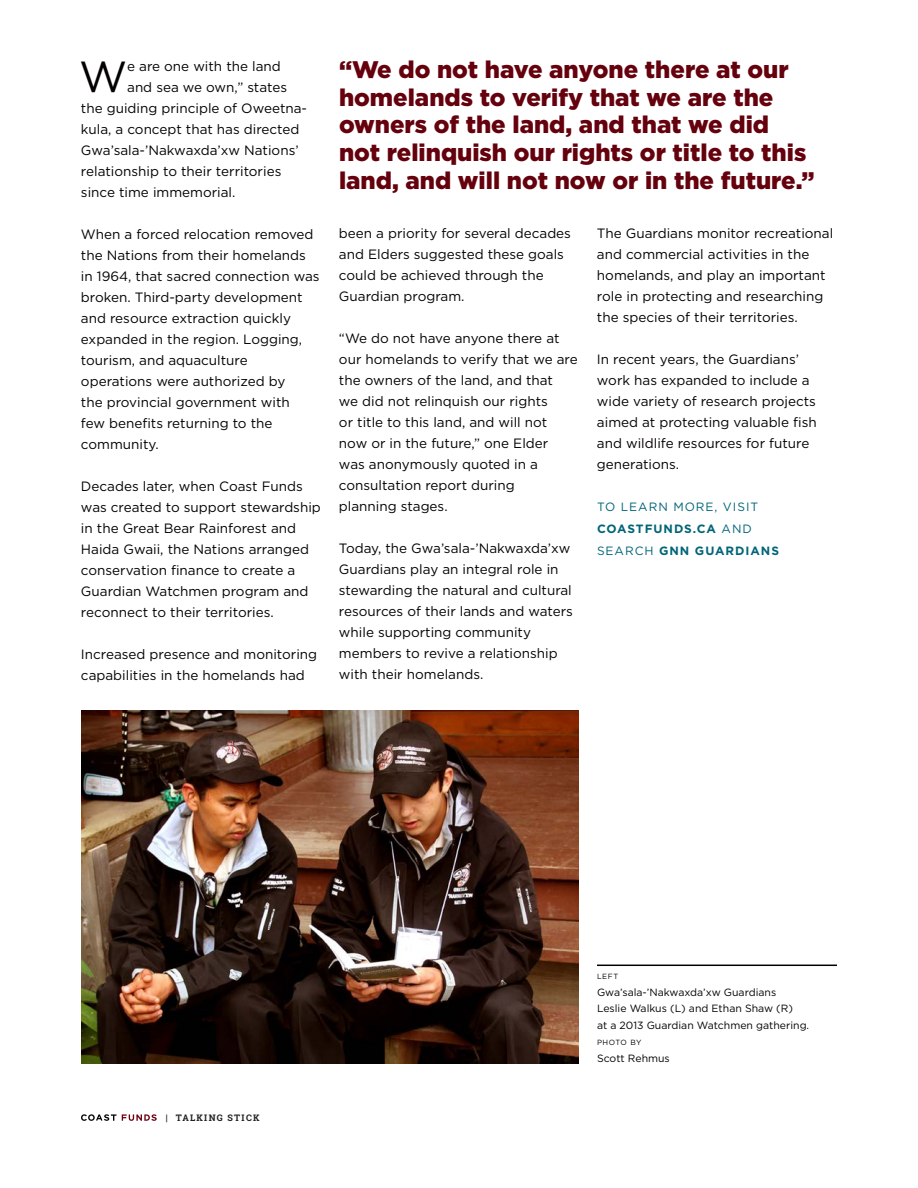
<style>
.page{position:relative;width:918px;height:1188px;background:#fff}
.page>*{position:absolute;margin:0;border:0;box-sizing:border-box;transform-origin:0 0}
.DropCap{font:43.5px "Gotham";color:#040101}
.Quote_Underline{font:900 24px/27.6px "Gotham";color:#65010d}
.Body{font:13.5px/21px "Gotham";color:#040101}
.DropCap-2{font:13.5px "Gotham";color:#040101}
.Body_Underline{font:12px/21.6px "Gotham";letter-spacing:.08em;color:#006578}
.Photo_Underline2{font:10.5px/16.5px "Gotham";color:#040101}
.t1{font:700 9px "Roboto Slab";letter-spacing:.14em;color:#231f20}
.t2{font:7.5px "Gotham";letter-spacing:.08em;color:#040101}
.s1{font-weight:700}
</style>
<div class="page">
<svg style="left:81px;top:1114px;width:76px;height:7px"></svg>
<img style="left:81px;top:710px;width:498px;height:354px">
<hr style="left:597px;top:965px;width:240px;height:1px;background:#040101">
<p class="DropCap" style="left:79px;top:52px;width:50px">W</p>
<p class="DropCap-2" style="left:127px;top:58px;width:155px">e are one with the land</p>
<p class="DropCap-2" style="left:127px;top:79px;width:161px">and sea we own,” states</p>
<p class="DropCap-2" style="left:81px;top:100px;width:228px">the guiding principle of Oweetna-</p>
<p class="DropCap-2" style="left:81px;top:121px;width:220px">kula, a concept that has directed</p>
<p class="DropCap-2" style="left:81px;top:142px;width:219px">Gwa’sala-’Nakwaxda’xw Nations’</p>
<p class="DropCap-2" style="left:81px;top:163px;width:202px">relationship to their territories</p>
<p class="DropCap-2" style="left:81px;top:184px;width:156px">since time immemorial.</p>
<p class="Body" style="left:81px;top:223px;width:240px">When a forced relocation removed the Nations from their homelands in 1964, that sacred connection was broken. Third-party development and resource extraction quickly expanded in the region. Logging, tourism, and aquaculture operations were authorized by<br>the provincial government with<br>few benefits returning to the community.</p>
<p class="Body" style="left:81px;top:475px;width:241px">Decades later, when Coast Funds was created to support stewardship in the Great Bear Rainforest and<br>Haida Gwaii, the Nations arranged conservation finance to create a<br>Guardian Watchmen program and reconnect to their territories.</p>
<p class="Body" style="left:81px;top:643px;width:238px">Increased presence and monitoring capabilities in the homelands had</p>
<p class="Quote_Underline" style="left:339px;top:55px;width:477px">“We do not have anyone there at our homelands to verify that we are the owners of the land, and that we did not relinquish our rights or title to this land, and will not now or in the future.”</p>
<p class="Body" style="left:339px;top:222px;width:234px">been a priority for several decades and Elders suggested these goals could be achieved through the<br>Guardian program.</p>
<p class="Body" style="left:339px;top:327px;width:240px">“We do not have anyone there at our homelands to verify that we are the owners of the land, and that<br>we did not relinquish our rights<br>or title to this land, and will not now or in the future,” one Elder<br>was anonymously quoted in a consultation report during<br>planning stages.</p>
<p class="Body" style="left:339px;top:538px;width:236px">Today, the Gwa’sala-’Nakwaxda’xw<br>Guardians play an integral role in stewarding the natural and cultural resources of their lands and waters while supporting community members to revive a relationship with their homelands.</p>
<p class="Body" style="left:597px;top:223px;width:238px">The Guardians monitor recreational and commercial activities in the homelands, and play an important role in protecting and researching the species of their territories.</p>
<p class="Body" style="left:597px;top:349px;width:221px">In recent years, the Guardians’ work has expanded to include a wide variety of research projects aimed at protecting valuable fish and wildlife resources for future generations.</p>
<p class="Body_Underline" style="left:597px;top:496px;width:184px">TO LEARN MORE, VISIT<br><span class="s1">COASTFUNDS.CA</span> AND<br>SEARCH <span class="s1">GNN GUARDIANS</span></p>
<p class="t1" style="left:166px;top:1111px;width:95px">| TALKING STICK</p>
<p class="t2" style="left:597px;top:972px;width:23px">LEFT</p>
<p class="Photo_Underline2" style="left:597px;top:983px;width:214px">Gwa’sala-’Nakwaxda’xw Guardians<br>Leslie Walkus (L) and Ethan Shaw (R)<br>at a 2013 Guardian Watchmen gathering.</p>
<p class="t2" style="left:597px;top:1038px;width:46px">PHOTO BY</p>
<p class="Photo_Underline2" style="left:597px;top:1049px;width:74px">Scott Rehmus</p>
</div>
